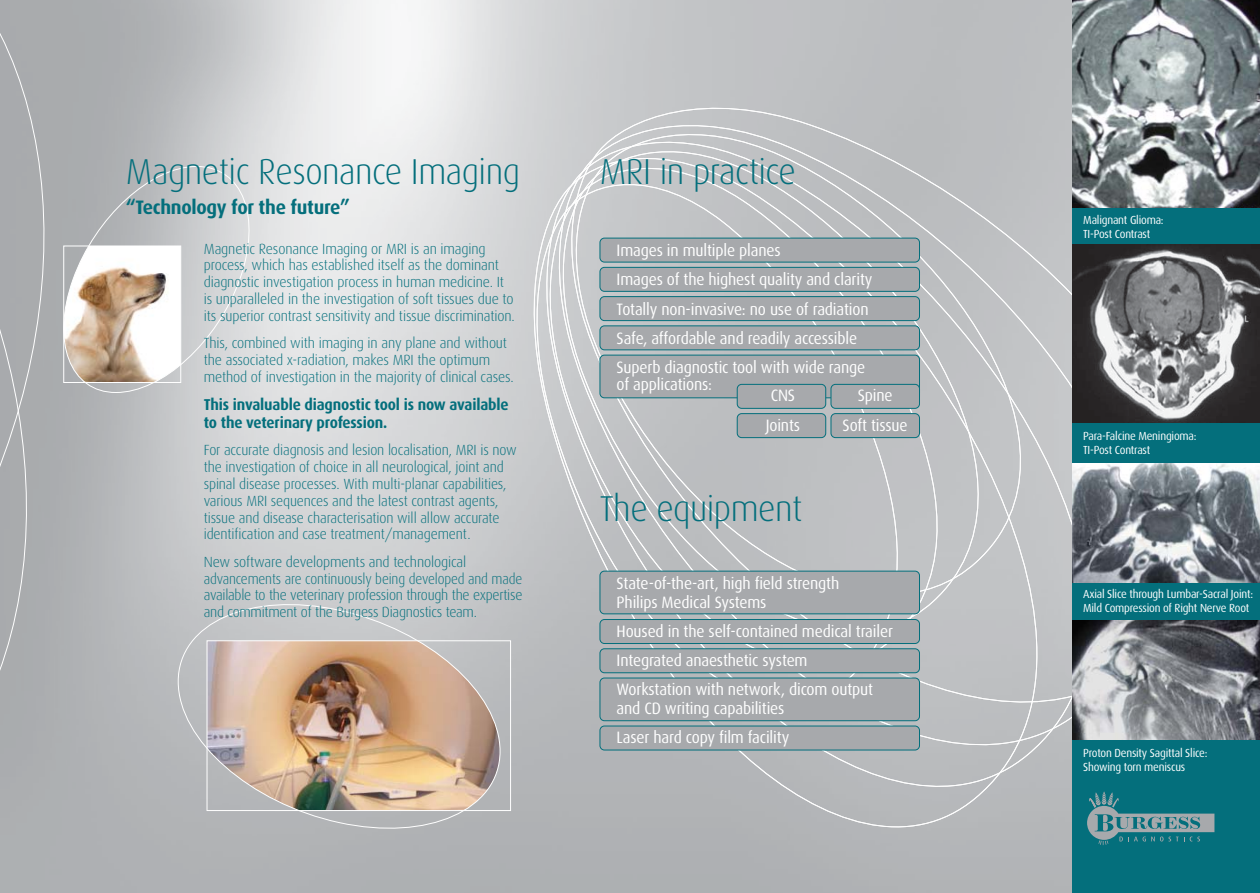
<style>
.page{position:relative;width:1260px;height:893px;background:#fff}
.page>*{position:absolute;margin:0;border:0;box-sizing:border-box;transform-origin:0 0}
.t1{font:300 36px "Dax";letter-spacing:-.015em;color:#046f7c;scale:.96 1}
.t2{font:700 19.5px "Dax";letter-spacing:-.015em;color:#046f7c;scale:.96 1}
.t3{font:16.5px/29.2px "Dax";letter-spacing:-.01em;color:#fff;scale:.94 1}
.t4{font:700 15.75px/18px "Dax";letter-spacing:-.01em;color:#046f7c;scale:.94 1}
.t5{font:300 14.7px/16.8px "Dax";letter-spacing:-.01em;color:#046f7c;scale:.96 1}
.t6{font:300 14.7px/16.8px "Dax";letter-spacing:-.01em;color:#046f7c;scale:.95 1}
.t7{font:11.7px/14.1px "Dax";letter-spacing:-.02em;color:#fff;scale:.94 1}
</style>
<div class="page">
<img style="left:99px;top:0;width:974px;height:893px">
<svg style="left:519px;top:139px;width:554px;height:754px;background:#babcbe"></svg>
<svg style="left:524px;top:169px;width:442px;height:591px;background:#bfc2c4"></svg>
<div style="left:81px;top:0;width:18px;height:893px;background:#afb1b4"></div>
<div style="left:0;top:0;width:81px;height:893px;background:#a9acae"></div>
<div style="left:600px;top:238px;width:319px;height:24px;background:#a7a9ac;border-radius:4px"></div>
<div style="left:600px;top:238px;width:320px;height:24px;border:1px solid #046f7c;border-radius:4px"></div>
<div style="left:600px;top:267px;width:319px;height:24px;background:#a7a9ac;border-radius:4px"></div>
<div style="left:600px;top:267px;width:320px;height:25px;border:1px solid #046f7c;border-radius:4px"></div>
<div style="left:600px;top:297px;width:319px;height:24px;background:#a7a9ac;border-radius:4px"></div>
<div style="left:600px;top:296px;width:320px;height:25px;border:1px solid #046f7c;border-radius:4px"></div>
<div style="left:600px;top:326px;width:319px;height:24px;background:#a7a9ac;border-radius:4px"></div>
<div style="left:600px;top:325px;width:320px;height:25px;border:1px solid #046f7c;border-radius:4px"></div>
<div style="left:600px;top:355px;width:319px;height:43px;background:#a7a9ac;border-radius:4px"></div>
<div style="left:600px;top:355px;width:320px;height:43px;border:1px solid #046f7c;border-radius:4px"></div>
<div style="left:737px;top:414px;width:89px;height:24px;background:#a7a9ac;border-radius:4px"></div>
<div style="left:737px;top:413px;width:89px;height:25px;border:1px solid #046f7c;border-radius:4px"></div>
<div style="left:737px;top:384px;width:89px;height:24px;background:#a7a9ac;border-radius:4px"></div>
<div style="left:737px;top:384px;width:89px;height:25px;border:1px solid #046f7c;border-radius:4px"></div>
<div style="left:831px;top:414px;width:88px;height:24px;background:#a7a9ac;border-radius:4px"></div>
<div style="left:831px;top:413px;width:89px;height:25px;border:1px solid #046f7c;border-radius:4px"></div>
<div style="left:831px;top:384px;width:88px;height:24px;background:#a7a9ac;border-radius:4px"></div>
<div style="left:831px;top:384px;width:89px;height:25px;border:1px solid #046f7c;border-radius:4px"></div>
<div style="left:600px;top:619px;width:319px;height:24px;background:#a7a9ac;border-radius:4px"></div>
<div style="left:600px;top:619px;width:320px;height:25px;border:1px solid #046f7c;border-radius:4px"></div>
<div style="left:600px;top:649px;width:319px;height:24px;background:#a7a9ac;border-radius:4px"></div>
<div style="left:600px;top:648px;width:320px;height:25px;border:1px solid #046f7c;border-radius:4px"></div>
<div style="left:600px;top:571px;width:319px;height:43px;background:#a7a9ac;border-radius:4px"></div>
<div style="left:600px;top:571px;width:320px;height:43px;border:1px solid #046f7c;border-radius:4px"></div>
<div style="left:600px;top:678px;width:319px;height:43px;background:#a7a9ac;border-radius:4px"></div>
<div style="left:600px;top:678px;width:320px;height:43px;border:1px solid #046f7c;border-radius:4px"></div>
<div style="left:600px;top:726px;width:319px;height:24px;background:#a7a9ac;border-radius:4px"></div>
<div style="left:600px;top:726px;width:320px;height:24px;border:1px solid #046f7c;border-radius:4px"></div>
<svg style="left:51px;top:166px;width:212px;height:227px"></svg>
<img style="left:177px;top:590px;width:324px;height:252px">
<div style="left:207px;top:640px;width:304px;height:171px;border:1px solid #fff"></div>
<div style="left:1073px;top:0;width:187px;height:893px;background:#046f7c"></div>
<svg style="left:1087px;top:791px;width:127px;height:54px"></svg>
<img style="left:1073px;top:0;width:187px;height:207px">
<img style="left:1073px;top:463px;width:187px;height:119px">
<img style="left:1073px;top:244px;width:187px;height:178px">
<img style="left:1073px;top:621px;width:187px;height:119px">
<h1 class="t1" style="left:126px;top:154px;width:412px">Magnetic Resonance Imaging</h1>
<h2 class="t2" style="left:126px;top:198px;width:235px">“Technology for the future”</h2>
<p class="t5" style="left:204px;top:241px;width:326px">Magnetic Resonance Imaging or MRI is an imaging process, which has established itself as the dominant diagnostic investigation process in human medicine. It is unparalleled in the investigation of soft tissues due to its superior contrast sensitivity and tissue discrimination.</p>
<p class="t5" style="left:204px;top:335px;width:324px">This, combined with imaging in any plane and without the associated x-radiation, makes MRI the optimum method of investigation in the majority of clinical cases.</p>
<p class="t4" style="left:204px;top:396px;width:326px">This invaluable diagnostic tool is now available to the veterinary profession.</p>
<p class="t6" style="left:204px;top:443px;width:331px">For accurate diagnosis and lesion localisation, MRI is now the investigation of choice in all neurological, joint and spinal disease processes. With multi-planar capabilities, various MRI sequences and the latest contrast agents, tissue and disease characterisation will allow accurate identification and case treatment/management.</p>
<p class="t5" style="left:204px;top:554px;width:333px">New software developments and technological advancements are continuously being developed and made available to the veterinary profession through the expertise and commitment of the Burgess Diagnostics team.</p>
<h1 class="t1" style="left:600px;top:154px;width:206px">MRI in practice</h1>
<p class="t3" style="left:616px;top:237px;width:274px">Images in multiple planes<br>Images of the highest quality and clarity Totally non-invasive: no use of radiation Safe, affordable and readily accessible Superb diagnostic tool with wide range</p>
<p class="t3" style="left:616px;top:370px;width:103px">of applications:</p>
<p class="t3" style="left:771px;top:382px;width:27px">CNS</p>
<p class="t3" style="left:858px;top:382px;width:39px">Spine</p>
<p class="t3" style="left:766px;top:411px;width:38px">Joints</p>
<p class="t3" style="left:843px;top:411px;width:71px">Soft tissue</p>
<h1 class="t1" style="left:600px;top:491px;width:213px">The equipment</h1>
<p class="t3" style="left:616px;top:575px;width:239px;line-height:18.8px">State-of-the-art, high field strength<br>Philips Medical Systems</p>
<p class="t3" style="left:616px;top:617px;width:296px">Housed in the self-contained medical trailer<br>Integrated anaesthetic system<br>Workstation with network, dicom output</p>
<p class="t3" style="left:616px;top:695px;width:185px">and CD writing capabilities<br>Laser hard copy film facility</p>
<p class="t7" style="left:1083px;top:213px;width:87px">Malignant Glioma:<br>TI-Post Contrast</p>
<p class="t7" style="left:1083px;top:429px;width:122px">Para-Falcine Meningioma:<br>TI-Post Contrast</p>
<p class="t7" style="left:1083px;top:587px;width:183px">Axial Slice through Lumbar-Sacral Joint:<br>Mild Compression of Right Nerve Root</p>
<p class="t7" style="left:1083px;top:747px;width:134px">Proton Density Sagittal Slice:<br>Showing torn meniscus</p>
</div>
